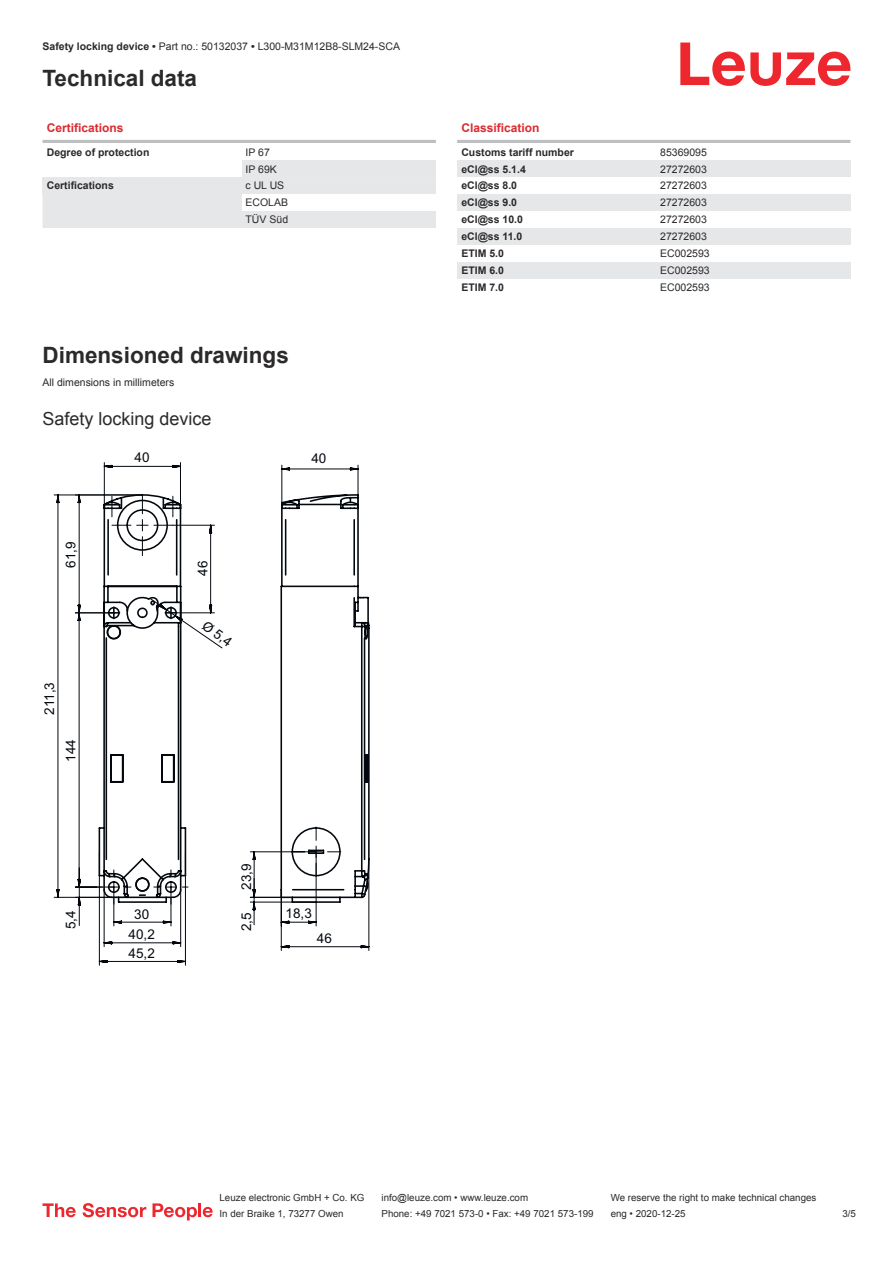
<style>
.page{position:relative;width:893px;height:1263px;background:#fff}
.page>*{position:absolute;margin:0;border:0;box-sizing:border-box;transform-origin:0 0}
.t1{font:700 22.5px "Arial";color:#2b292a}
.t2{font:18px "Arial";color:#2b292a}
.t3{font:13.5px/19.4px "Arial";color:#03080e}
.t4{font:700 12px "Arial";color:#db2a30}
.t5{font:10.5px/17px "Arial";color:#2b292a}
.t6{font:700 10.5px "Arial";color:#2b292a}
.t7{font:9.75px "Arial";color:#2b292a}
.s1{font-weight:700}
</style>
<div class="page">
<svg style="left:680px;top:43px;width:170px;height:43px"></svg>
<hr style="left:43px;top:140px;width:393px;height:3px;background:#bdbfc1">
<div style="left:242px;top:160px;width:194px;height:17px;background:#e6e7e9"></div>
<div style="left:43px;top:177px;width:393px;height:51px;background:#e6e7e9"></div>
<div style="left:242px;top:194px;width:194px;height:17px;background:#fff"></div>
<hr style="left:457px;top:140px;width:393px;height:3px;background:#bdbfc1">
<div style="left:457px;top:160px;width:200px;height:17px;background:#e6e7e9"></div>
<div style="left:657px;top:160px;width:193px;height:17px;background:#e6e7e9"></div>
<div style="left:457px;top:194px;width:200px;height:17px;background:#e6e7e9"></div>
<div style="left:657px;top:194px;width:193px;height:17px;background:#e6e7e9"></div>
<div style="left:457px;top:228px;width:200px;height:17px;background:#e6e7e9"></div>
<div style="left:657px;top:228px;width:193px;height:17px;background:#e6e7e9"></div>
<div style="left:457px;top:262px;width:200px;height:17px;background:#e6e7e9"></div>
<div style="left:657px;top:262px;width:193px;height:17px;background:#e6e7e9"></div>
<svg style="left:43px;top:1203px;width:33px;height:14px"></svg>
<svg style="left:83px;top:1203px;width:63px;height:14px"></svg>
<svg style="left:153px;top:1203px;width:44px;height:17px"></svg>
<hr style="left:198px;top:1203px;width:3px;height:14px;background:#ed272d">
<svg style="left:203px;top:1207px;width:10px;height:10px"></svg>
<svg style="left:103px;top:462px;width:267px;height:489px"></svg>
<svg style="left:53px;top:494px;width:289px;height:472px"></svg>
<svg style="left:74px;top:494px;width:243px;height:469px"></svg>
<p class="t5" style="left:43px;top:39px;width:359px"><span class="s1">Safety locking device •</span> Part no.: 50132037 <span class="s1">•</span> L300-M31M12B8-SLM24-SCA</p>
<h1 class="t1" style="left:43px;top:70px;width:156px">Technical data</h1>
<p class="t4" style="left:47px;top:123px;width:78px">Certifications</p>
<p class="t6" style="left:47px;top:148px;width:104px">Degree of protection</p>
<p class="t5" style="left:246px;top:144px;width:33px">IP 67<br>IP 69K</p>
<p class="t6" style="left:47px;top:182px;width:69px">Certifications</p>
<p class="t5" style="left:246px;top:178px;width:44px">c UL US<br>ECOLAB<br>TÜV Süd</p>
<h1 class="t1" style="left:43px;top:346px;width:248px">Dimensioned drawings</h1>
<p class="t5" style="left:43px;top:374px;width:133px">All dimensions in millimeters</p>
<h2 class="t2" style="left:43px;top:412px;width:171px">Safety locking device</h2>
<p class="t3" style="left:62px;top:568px;width:28px;rotate:-90deg">61,9</p>
<p class="t3" style="left:40px;top:715px;width:34px;rotate:-90deg">211,3</p>
<p class="t3" style="left:62px;top:762px;width:24px;rotate:-90deg">144</p>
<p class="t3" style="left:135px;top:448px;width:17px">40</p>
<p class="t3" style="left:311px;top:450px;width:17px">40</p>
<p class="t3" style="left:194px;top:575px;width:17px;rotate:-90deg">46</p>
<p class="t3" style="left:209px;top:616px;width:35px;rotate:36deg">Ø 5,4</p>
<p class="t3" style="left:237px;top:890px;width:28px;rotate:-90deg">23,9</p>
<p class="t3" style="left:286px;top:905px;width:28px">18,3</p>
<p class="t3" style="left:134px;top:905px;width:17px">30</p>
<p class="t3" style="left:62px;top:929px;width:20px;rotate:-90deg">5,4</p>
<p class="t3" style="left:237px;top:931px;width:20px;rotate:-90deg">2,5</p>
<p class="t3" style="left:129px;top:925px;width:28px">40,2<br>45,2</p>
<p class="t3" style="left:317px;top:929px;width:17px">46</p>
<p class="t4" style="left:461px;top:123px;width:80px">Classification</p>
<p class="t6" style="left:461px;top:148px;width:114px">Customs tariff number</p>
<p class="t5" style="left:660px;top:144px;width:48px">85369095</p>
<p class="t6" style="left:461px;top:165px;width:66px">eCl@ss 5.1.4</p>
<p class="t5" style="left:660px;top:161px;width:48px">27272603</p>
<p class="t6" style="left:461px;top:182px;width:57px">eCl@ss 8.0</p>
<p class="t5" style="left:660px;top:178px;width:48px">27272603</p>
<p class="t6" style="left:461px;top:199px;width:57px">eCl@ss 9.0</p>
<p class="t5" style="left:660px;top:195px;width:48px">27272603</p>
<p class="t6" style="left:461px;top:216px;width:63px">eCl@ss 10.0</p>
<p class="t5" style="left:660px;top:212px;width:48px">27272603</p>
<p class="t6" style="left:461px;top:233px;width:63px">eCl@ss 11.0</p>
<p class="t5" style="left:660px;top:229px;width:48px">27272603</p>
<p class="t6" style="left:461px;top:249px;width:44px">ETIM 5.0</p>
<p class="t5" style="left:660px;top:246px;width:51px">EC002593</p>
<p class="t6" style="left:461px;top:266px;width:44px">ETIM 6.0</p>
<p class="t5" style="left:660px;top:263px;width:51px">EC002593</p>
<p class="t6" style="left:461px;top:283px;width:44px">ETIM 7.0</p>
<p class="t5" style="left:660px;top:280px;width:51px">EC002593</p>
<p class="t7" style="left:220px;top:1194px;width:146px">Leuze electronic GmbH + Co. KG</p>
<p class="t7" style="left:381px;top:1194px;width:148px">info@leuze.com • www.leuze.com</p>
<p class="t7" style="left:611px;top:1194px;width:207px">We reserve the right to make technical changes</p>
<p class="t7" style="left:220px;top:1210px;width:126px">In der Braike 1, 73277 Owen</p>
<p class="t7" style="left:381px;top:1210px;width:214px">Phone: +49 7021 573-0 • Fax: +49 7021 573-199</p>
<p class="t7" style="left:611px;top:1210px;width:76px">eng • 2020-12-25</p>
<p class="t7" style="left:842px;top:1210px;width:15px">3 /5</p>
</div>
